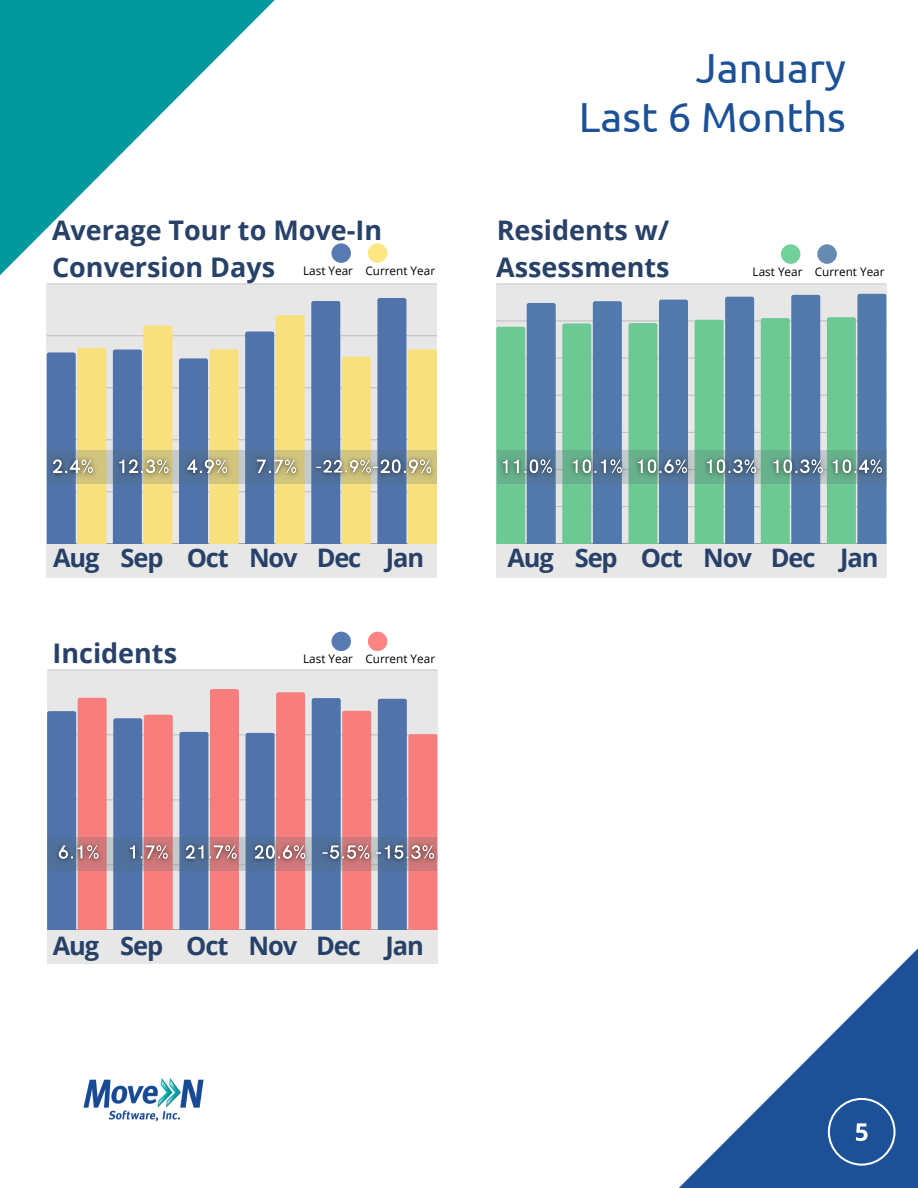
<style>
.page{position:relative;width:918px;height:1188px;background:#fff}
.page>*{position:absolute;margin:0;border:0;box-sizing:border-box;transform-origin:0 0}
.t1{font:42px/49.5px "Ubuntu";color:#1c5197;text-align:right}
.t2{font:700 27px/37.2px "Open Sans";color:#284168}
.t3{font:700 25.5px "Open Sans";letter-spacing:-.045em;color:#284168}
.t4{font:11.7px "Open Sans";color:#000}
</style>
<div class="page">
<svg style="left:0;top:0;width:336px;height:310px"></svg>
<div style="left:47px;top:284px;width:390px;height:293px;background:#e7e7e7"></div>
<hr style="left:47px;top:491px;width:390px;height:1px;background:#000;opacity:.25">
<hr style="left:47px;top:439px;width:390px;height:1px;background:#000;opacity:.25">
<hr style="left:47px;top:387px;width:390px;height:1px;background:#000;opacity:.25">
<hr style="left:47px;top:335px;width:390px;height:1px;background:#c8c8c8">
<hr style="left:47px;top:284px;width:390px;height:1px;background:#ddd">
<svg style="left:47px;top:348px;width:59px;height:196px"></svg>
<svg style="left:113px;top:326px;width:59px;height:218px"></svg>
<svg style="left:179px;top:349px;width:60px;height:195px"></svg>
<svg style="left:245px;top:315px;width:60px;height:229px"></svg>
<svg style="left:311px;top:301px;width:60px;height:243px"></svg>
<svg style="left:377px;top:298px;width:60px;height:246px"></svg>
<svg style="left:679px;top:948px;width:239px;height:240px"></svg>
<svg style="left:828px;top:1098px;width:68px;height:68px"></svg>
<img style="left:83px;top:1078px;width:121px;height:44px">
<div style="left:496px;top:284px;width:390px;height:293px;background:#e7e7e7"></div>
<hr style="left:496px;top:506px;width:390px;height:1px;background:#000;opacity:.25">
<hr style="left:496px;top:432px;width:390px;height:1px;background:#000;opacity:.25">
<hr style="left:496px;top:395px;width:390px;height:1px;background:#000;opacity:.25">
<hr style="left:496px;top:358px;width:390px;height:1px;background:#000;opacity:.25">
<hr style="left:496px;top:321px;width:390px;height:1px;background:#000;opacity:.25">
<hr style="left:496px;top:284px;width:390px;height:1px;background:#ddd">
<svg style="left:496px;top:303px;width:60px;height:241px"></svg>
<svg style="left:562px;top:301px;width:60px;height:243px"></svg>
<svg style="left:628px;top:300px;width:60px;height:244px"></svg>
<svg style="left:695px;top:297px;width:59px;height:247px"></svg>
<svg style="left:761px;top:295px;width:59px;height:249px"></svg>
<svg style="left:827px;top:294px;width:59px;height:250px"></svg>
<div style="left:47px;top:670px;width:390px;height:294px;background:#e7e7e7"></div>
<hr style="left:47px;top:800px;width:390px;height:1px;background:#000;opacity:.25">
<hr style="left:47px;top:735px;width:390px;height:1px;background:#000;opacity:.25">
<hr style="left:47px;top:670px;width:390px;height:1px;background:#d9d9d9">
<svg style="left:47px;top:698px;width:60px;height:232px"></svg>
<svg style="left:113px;top:715px;width:60px;height:215px"></svg>
<svg style="left:179px;top:689px;width:60px;height:241px"></svg>
<svg style="left:246px;top:692px;width:59px;height:238px"></svg>
<svg style="left:312px;top:698px;width:59px;height:232px"></svg>
<svg style="left:378px;top:699px;width:59px;height:231px"></svg>
<svg style="left:104px;top:450px;width:259px;height:34px"></svg>
<svg style="left:48px;top:838px;width:389px;height:33px"></svg>
<img style="left:46px;top:450px;width:58px;height:34px">
<img style="left:109px;top:450px;width:68px;height:34px">
<img style="left:177px;top:450px;width:62px;height:34px">
<img style="left:246px;top:450px;width:62px;height:34px">
<img style="left:307px;top:452px;width:56px;height:31px">
<img style="left:363px;top:450px;width:74px;height:34px">
<img style="left:496px;top:450px;width:130px;height:34px">
<img style="left:626px;top:450px;width:70px;height:34px">
<img style="left:696px;top:450px;width:66px;height:34px">
<img style="left:762px;top:450px;width:60px;height:34px">
<img style="left:822px;top:450px;width:65px;height:34px">
<img style="left:48px;top:835px;width:62px;height:35px">
<img style="left:119px;top:835px;width:57px;height:35px">
<img style="left:176px;top:835px;width:68px;height:35px">
<img style="left:244px;top:835px;width:68px;height:35px">
<img style="left:312px;top:835px;width:53px;height:35px">
<img style="left:365px;top:835px;width:73px;height:35px">
<div style="left:331px;top:632px;width:20px;height:19px;background:#567ab1;border-radius:50%"></div>
<div style="left:368px;top:632px;width:19px;height:19px;background:#ff8484;border-radius:50%"></div>
<svg style="left:331px;top:243px;width:20px;height:20px"></svg>
<div style="left:368px;top:243px;width:19px;height:20px;background:#ffe685;border-radius:50%"></div>
<svg style="left:781px;top:244px;width:19px;height:20px"></svg>
<svg style="left:817px;top:244px;width:20px;height:20px"></svg>
<p class="t1" style="left:579px;top:42px;width:269px">January<br>Last 6 Months</p>
<h2 class="t2" style="left:52px;top:211px;width:332px">Average Tour to Move-In<br>Conversion Days</h2>
<p class="t2" style="left:496px;top:211px;width:175px">Residents w/<br>Assessments</p>
<p class="t4" style="left:303px;top:262px;width:134px">Last Year Current Year</p>
<p class="t4" style="left:753px;top:263px;width:134px">Last Year Current Year</p>
<p class="t3" style="left:53px;top:540px;width:48px">Aug</p>
<p class="t3" style="left:121px;top:540px;width:44px">Sep</p>
<h1 class="t3" style="left:187px;top:540px;width:44px">Oct</h1>
<h2 class="t3" style="left:249px;top:540px;width:50px">Nov</h2>
<p class="t3" style="left:317px;top:540px;width:46px">Dec</p>
<p class="t3" style="left:386px;top:540px;width:40px">Jan</p>
<p class="t3" style="left:507px;top:540px;width:48px">Aug</p>
<p class="t3" style="left:575px;top:540px;width:44px">Sep</p>
<p class="t3" style="left:641px;top:540px;width:44px">Oct</p>
<p class="t3" style="left:703px;top:540px;width:50px">Nov</p>
<p class="t3" style="left:771px;top:540px;width:46px">Dec</p>
<p class="t3" style="left:840px;top:540px;width:40px">Jan</p>
<p class="t2" style="left:52px;top:634px;width:126px">Incidents</p>
<p class="t4" style="left:303px;top:651px;width:134px">Last Year Current Year</p>
<h2 class="t3" style="left:53px;top:927px;width:48px">Aug</h2>
<p class="t3" style="left:120px;top:927px;width:44px">Sep</p>
<p class="t3" style="left:186px;top:927px;width:44px">Oct</p>
<p class="t3" style="left:249px;top:927px;width:50px">Nov</p>
<p class="t3" style="left:316px;top:927px;width:46px">Dec</p>
<p class="t3" style="left:386px;top:927px;width:40px">Jan</p>
</div>
